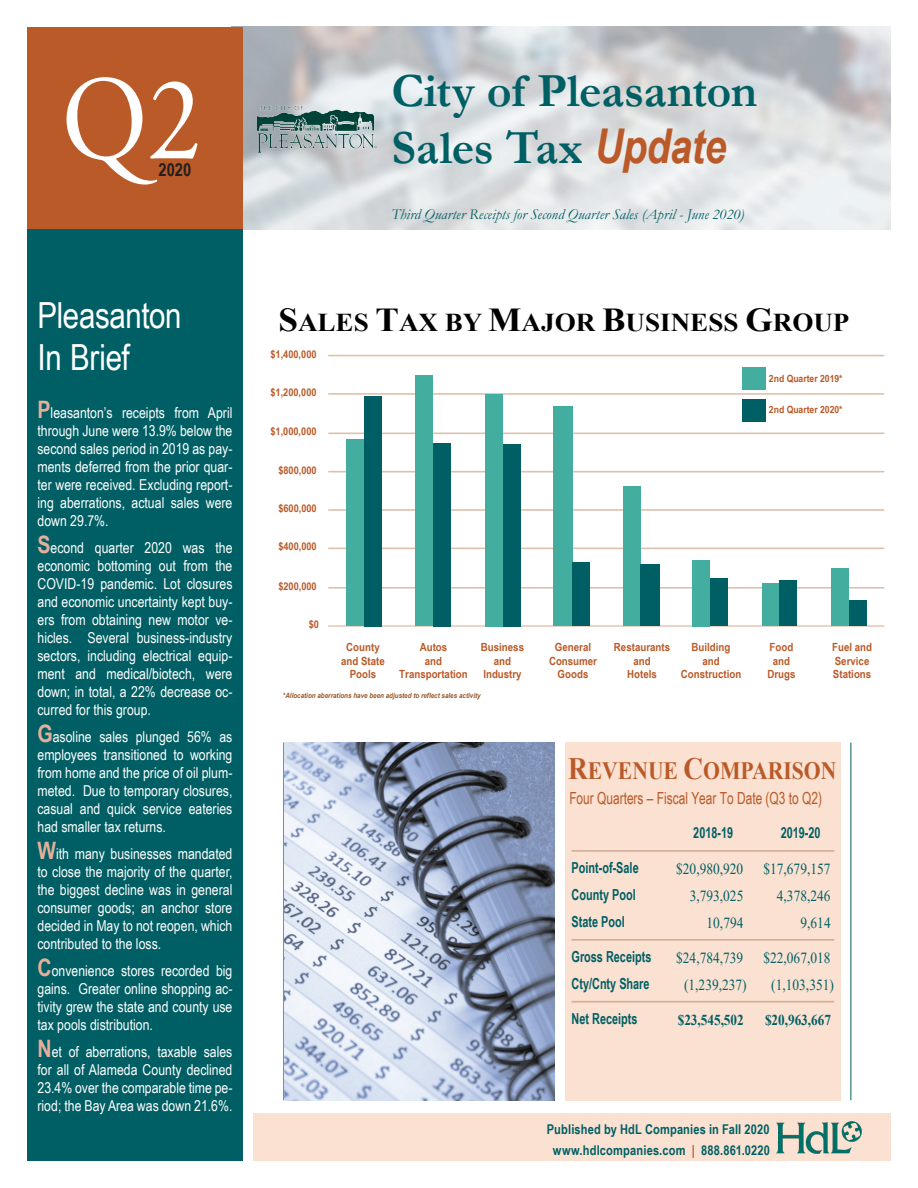
<style>
.page{position:relative;width:918px;height:1188px;background:#fff}
.page>*{position:absolute;margin:0;border:0;box-sizing:border-box;transform-origin:0 0}
.t1{font:120px "Adobe Garamond Pro";color:#fff;scale:.9 1}
.t2{font:700 48px "Garamond";letter-spacing:-.01em;color:#005f64}
.InBrief_Title{font:36px "Arial Narrow";letter-spacing:-.01em;color:#fff}
.t3{font:700 25.65px "Times New Roman";color:#000;scale:1.06 1}
.t4{font:700 24.9px "Times New Roman";color:#ba5a28;scale:.87 1}
.t5{font:700 18px "Arial Narrow";color:#231f20}
.t6{font:16.65px "Arial Narrow";color:#ba5a28;scale:.87 1}
.t7{font:15.45px "Times New Roman";color:#005f64;scale:.87 1}
.t8{font:700 15.15px/27px "Arial Narrow";color:#005f64;scale:.87 1}
.t9{font:700 15.15px "Times New Roman";color:#005f64;scale:.87 1}
.t10{font:15px/18px "Arial Narrow";color:#fff;text-align:justify}
.t11{font:italic 15px "Garamond";letter-spacing:.005em;color:#005f64}
.t12{font:700 13.5px "Arial Narrow";letter-spacing:.015em;color:#005f64}
.t13{font:700 11.25px/13.6px "Arial Narrow";color:#ba5a28;text-align:center;scale:1.06 1}
.t14{font:700 10.65px "Arial Narrow";color:#ba5a28;scale:1.05 1}
.t15{font:700 9.9px "Arial Narrow";color:#ba5a28;scale:1.06 1}
.t16{font:italic 700 7.2px "Arial Narrow";color:#985828;scale:1.06 1}
.s1{font-weight:700;font-size:24px;color:#e6ae9b}
.s2{font-family:"Arial Narrow";font-style:italic;color:#ba5a28}
.s3{font-size:33.45px}
.s4{font-size:31.05px}
.s5{color:#ba5a28}
</style>
<div class="page">
<div style="left:27px;top:27px;width:216px;height:203px;background:#ba5a28"></div>
<div style="left:27px;top:230px;width:216px;height:931px;background:#005f64"></div>
<div style="left:254px;top:1114px;width:637px;height:47px;background:#fae1d1"></div>
<hr style="left:284px;top:742px;width:1px;height:358px;background:#005f64">
<hr style="left:850px;top:742px;width:1px;height:358px;background:#005f64">
<hr style="left:554px;top:742px;width:1px;height:358px;background:#005f64">
<img style="left:776px;top:1121px;width:86px;height:32px">
<img style="left:257px;top:45px;width:120px;height:168px">
<hr style="left:329px;top:625px;width:555px;height:2px;background:#dcc0ad">
<hr style="left:329px;top:587px;width:555px;height:2px;background:#dcc0ad">
<hr style="left:329px;top:548px;width:555px;height:1px;background:#dcc0ad">
<hr style="left:329px;top:509px;width:555px;height:2px;background:#dcc0ad">
<hr style="left:329px;top:471px;width:555px;height:1px;background:#dcc0ad">
<hr style="left:329px;top:433px;width:555px;height:1px;background:#dcc0ad">
<hr style="left:329px;top:393px;width:555px;height:2px;background:#dcc0ad">
<hr style="left:329px;top:355px;width:555px;height:1px;background:#dcc0ad">
<hr style="left:329px;top:626px;width:555px;height:1px;background:#edddd1">
<div style="left:346px;top:440px;width:18px;height:186px;background:#43ada0"></div>
<div style="left:415px;top:376px;width:18px;height:250px;background:#43ada0"></div>
<div style="left:485px;top:394px;width:18px;height:232px;background:#43ada0"></div>
<div style="left:553px;top:407px;width:19px;height:219px;background:#43ada0"></div>
<div style="left:623px;top:487px;width:18px;height:139px;background:#43ada0"></div>
<div style="left:692px;top:560px;width:18px;height:66px;background:#43ada0"></div>
<div style="left:762px;top:584px;width:18px;height:42px;background:#43ada0"></div>
<div style="left:831px;top:569px;width:18px;height:57px;background:#43ada0"></div>
<div style="left:364px;top:396px;width:18px;height:230px;background:#005f64"></div>
<div style="left:433px;top:443px;width:18px;height:183px;background:#005f64"></div>
<div style="left:503px;top:444px;width:18px;height:182px;background:#005f64"></div>
<div style="left:572px;top:562px;width:18px;height:64px;background:#005f64"></div>
<div style="left:641px;top:564px;width:19px;height:62px;background:#005f64"></div>
<div style="left:710px;top:578px;width:18px;height:48px;background:#005f64"></div>
<div style="left:780px;top:580px;width:17px;height:46px;background:#005f64"></div>
<div style="left:849px;top:601px;width:18px;height:25px;background:#005f64"></div>
<div style="left:742px;top:367px;width:24px;height:23px;background:#43ada0"></div>
<div style="left:742px;top:399px;width:24px;height:23px;background:#005f64"></div>
<div style="left:565px;top:743px;width:275px;height:313px;background:#fae1d1"></div>
<div style="left:565px;top:1056px;width:275px;height:19px;background:#fae1d1"></div>
<div style="left:565px;top:1075px;width:275px;height:25px;background:#fae1d1"></div>
<hr style="left:572px;top:850px;width:262px;height:2px;background:#d3b098">
<hr style="left:572px;top:939px;width:262px;height:2px;background:#d3b098">
<hr style="left:572px;top:1001px;width:262px;height:2px;background:#d3b098">
<img style="left:285px;top:742px;width:269px;height:358px">
<p class="t1" style="left:62px;top:48px;width:157px">Q2</p>
<p class="t5" style="left:159px;top:156px;width:34px">2020</p>
<p class="InBrief_Title" style="left:38px;top:289px;width:146px">Pleasanton</p>
<p class="InBrief_Title" style="left:38px;top:331px;width:94px">In Brief</p>
<p class="t10" style="left:38px;top:403px;width:197px"><span class="s1">P</span>leasanton’s receipts from April through June were 13.9% below the second sales period in 2019 as pay&shy;ments deferred from the prior quar&shy;ter were received. Excluding report&shy;ing aberrations, actual sales were down 29.7%.</p>
<p class="t10" style="left:38px;top:538px;width:197px"><span class="s1">S</span>econd quarter 2020 was the economic bottoming out from the COVID-19 pandemic. Lot closures and economic uncertainty kept buy&shy;ers from obtaining new motor ve&shy;hicles. Several business-industry sectors, including electrical equip&shy;ment and medical/biotech, were down; in total, a 22% decrease oc&shy;curred for this group.</p>
<p class="t10" style="left:38px;top:727px;width:197px"><span class="s1">G</span>asoline sales plunged 56% as employees transitioned to working from home and the price of oil plum&shy;meted. Due to temporary closures, casual and quick service eateries had smaller tax returns.</p>
<p class="t10" style="left:38px;top:844px;width:197px"><span class="s1">W</span>ith many businesses mandated to close the majority of the quarter, the biggest decline was in general consumer goods; an anchor store decided in May to not reopen, which contributed to the loss.</p>
<p class="t10" style="left:38px;top:961px;width:197px"><span class="s1">C</span>onvenience stores recorded big gains. Greater online shopping ac&shy;tivity grew the state and county use tax pools distribution.</p>
<p class="t10" style="left:38px;top:1042px;width:197px"><span class="s1">N</span>et of aberrations, taxable sales for all of Alameda County declined 23.4% over the comparable time pe&shy;riod; the Bay Area was down 21.6%.</p>
<p class="t2" style="left:392px;top:58px;width:367px">City of Pleasanton</p>
<p class="t2" style="left:392px;top:115px;width:337px">Sales Tax <span class="s2">Update</span></p>
<p class="t11" style="left:392px;top:204px;width:354px">Third Quarter Receipts for Second Quarter Sales (April - June 2020)</p>
<p class="t3" style="left:278px;top:304px;width:540px"><span class="s3">S</span>ALES <span class="s3">T</span>AX BY <span class="s3">M</span>AJOR <span class="s3">B</span>USINESS <span class="s3">G</span>ROUP</p>
<p class="t14" style="left:271px;top:346px;width:45px">$1,400,000</p>
<p class="t14" style="left:271px;top:384px;width:45px">$1,200,000</p>
<p class="t14" style="left:271px;top:424px;width:45px">$1,000,000</p>
<p class="t14" style="left:278px;top:462px;width:38px">$800,000</p>
<p class="t14" style="left:278px;top:500px;width:38px">$600,000</p>
<p class="t14" style="left:278px;top:539px;width:38px">$400,000</p>
<p class="t14" style="left:278px;top:578px;width:38px">$200,000</p>
<p class="t14" style="left:309px;top:616px;width:11px">$0</p>
<p class="t15" style="left:769px;top:371px;width:71px">2nd Quarter 2019*</p>
<p class="t15" style="left:769px;top:402px;width:71px">2nd Quarter 2020*</p>
<p class="t13" style="left:341px;top:640px;width:43px">County and State<br>Pools</p>
<p class="t13" style="left:399px;top:640px;width:66px">Autos<br>and<br>Transportation</p>
<p class="t13" style="left:481px;top:640px;width:42px">Business and<br>Industry</p>
<p class="t13" style="left:549px;top:640px;width:47px">General<br>Consumer<br>Goods</p>
<p class="t13" style="left:614px;top:640px;width:54px">Restaurants and<br>Hotels</p>
<p class="t13" style="left:681px;top:640px;width:59px">Building<br>and<br>Construction</p>
<p class="t13" style="left:767px;top:640px;width:28px">Food and<br>Drugs</p>
<p class="t13" style="left:832px;top:640px;width:39px;text-align:left">Fuel and<br>Service<br>Stations</p>
<p class="t16" style="left:283px;top:690px;width:188px">*Allocation aberrations have been adjusted to reflect sales activity</p>
<p class="t4" style="left:568px;top:752px;width:310px"><span class="s4">R</span>EVENUE <span class="s4">C</span>OMPARISON</p>
<p class="t6" style="left:569px;top:786px;width:292px">Four Quarters – Fiscal Year To Date (Q3 to Q2)</p>
<p class="t8" style="left:572px;top:853px;width:79px">Point-of-Sale<br>County Pool<br>State Pool</p>
<p class="t8" style="left:572px;top:942px;width:93px">Gross Receipts</p>
<p class="t8" style="left:572px;top:969px;width:91px">Cty/Cnty Share</p>
<p class="t8" style="left:572px;top:1004px;width:77px">Net Receipts</p>
<p class="t8" style="left:693px;top:819px;width:47px">2018-19</p>
<p class="t8" style="left:781px;top:819px;width:47px">2019-20</p>
<p class="t7" style="left:676px;top:858px;width:79px">$20,980,920</p>
<p class="t7" style="left:763px;top:858px;width:79px">$17,679,157</p>
<p class="t7" style="left:690px;top:885px;width:63px">3,793,025</p>
<p class="t7" style="left:777px;top:885px;width:63px">4,378,246</p>
<p class="t7" style="left:707px;top:912px;width:44px">10,794</p>
<p class="t7" style="left:801px;top:912px;width:36px">9,614</p>
<p class="t7" style="left:676px;top:947px;width:79px">$24,784,739</p>
<p class="t7" style="left:763px;top:947px;width:79px">$22,067,018</p>
<p class="t7" style="left:684px;top:974px;width:74px">(1,239,237)</p>
<p class="t7" style="left:771px;top:974px;width:74px">(1,103,351)</p>
<p class="t9" style="left:678px;top:1009px;width:77px">$23,545,502</p>
<p class="t9" style="left:765px;top:1009px;width:77px">$20,963,667</p>
<p class="t12" style="left:547px;top:1119px;width:224px">Published by HdL Companies in Fall 2020</p>
<p class="t12" style="left:553px;top:1140px;width:219px">www.hdlcompanies.com <span class="s5">|</span> 888.861.0220</p>
</div>
